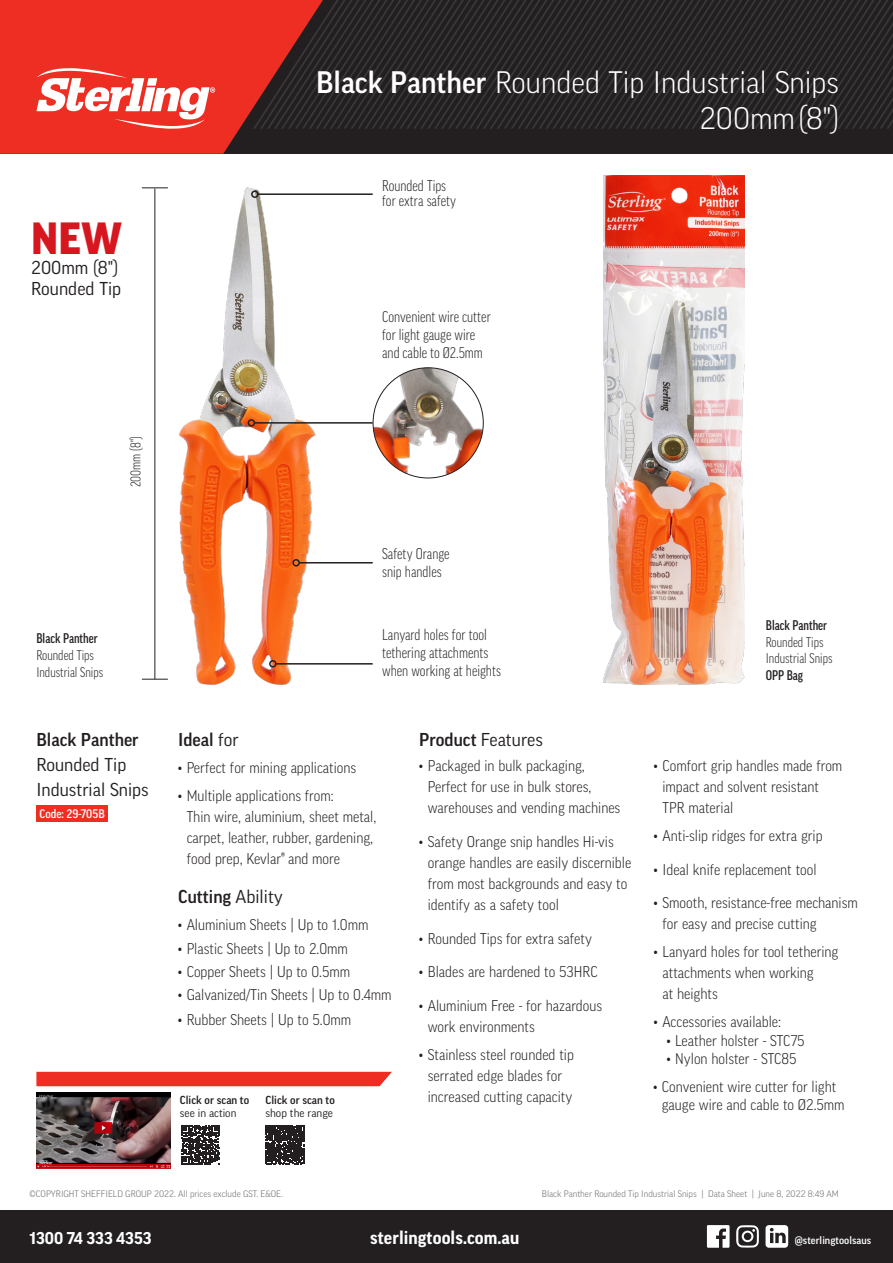
<style>
.page{position:relative;width:893px;height:1263px;background:#fff}
.page>*{position:absolute;margin:0;border:0;box-sizing:border-box;transform-origin:0 0}
.t1{font:900 43.5px "Good OT";color:#d7171f}
.t2{font:300 30px/36.5px "Good OT";color:#fff;text-align:right}
.t3{font:18px/21px "Good OT";color:#231f20}
.t4{font:500 18px "Good OT";color:#231f20}
.t5{font:700 18px "Good OT";letter-spacing:.005em;color:#fff}
.t6{font:700 16.5px "Good OT";letter-spacing:.005em;color:#fff}
.t7{font:300 15px/21px "Good OT Narr";color:#231f20}
.t8{font:300 condensed 15px/18px "Good OT";color:#231f20}
.sizes{font:300 condensed 13.5px "Good OT";color:#231f20}
.sizes-2{font:500 condensed 13.5px "Good OT";color:#231f20}
.Highlighted_text_cod{font:500 12px "Good OT Narr";color:#fff}
.t9{font:500 11.25px/13.5px "Good OT";color:#231f20}
.t10{font:500 10.5px "Good OT";letter-spacing:.005em;color:#fff}
.t11{font:300 9px "Good OT";color:#6c6d70}
.s1{font-weight:500}
.s2{font-weight:400}
</style>
<div class="page">
<div style="left:0;top:1210px;width:893px;height:53px;background:#231f20"></div>
<div style="left:0;top:0;width:893px;height:154px;background:#231f20"></div>
<svg style="left:843px;top:0;width:39px;height:129px"></svg>
<svg style="left:803px;top:0;width:40px;height:129px"></svg>
<svg style="left:764px;top:0;width:39px;height:129px"></svg>
<svg style="left:357px;top:0;width:407px;height:129px"></svg>
<svg style="left:707px;top:1225px;width:22px;height:23px"></svg>
<svg style="left:765px;top:1225px;width:23px;height:23px"></svg>
<svg style="left:736px;top:1225px;width:23px;height:22px"></svg>
<svg style="left:0;top:0;width:357px;height:154px;fill:#ee2e22"></svg>
<svg style="left:36px;top:60px;width:179px;height:77px;background:#f2665d"></svg>
<div style="left:36px;top:805px;width:72px;height:16px;background:#ee2e22"></div>
<img style="left:180px;top:187px;width:135px;height:498px">
<img style="left:604px;top:176px;width:140px;height:509px">
<div style="left:36px;top:1072px;width:356px;height:14px;background:#ee2e22"></div>
<svg style="left:265px;top:1125px;width:39px;height:39px;background:#363233"></svg>
<svg style="left:36px;top:1092px;width:135px;height:76px"></svg>
<img style="left:37px;top:1093px;width:133px;height:75px">
<svg style="left:181px;top:1125px;width:39px;height:39px"></svg>
<hr style="left:154px;top:188px;width:1px;height:491px;background:#231f20">
<svg style="left:142px;top:187px;width:26px;height:1px"></svg>
<svg style="left:142px;top:679px;width:26px;height:1px"></svg>
<img style="left:373px;top:368px;width:110px;height:110px;border-radius:55px">
<hr style="left:254px;top:422px;width:119px;height:2px;background:#231f20">
<div style="left:248px;top:419px;width:7px;height:8px;border:2px solid #231f20;border-radius:50%"></div>
<hr style="left:299px;top:562px;width:74px;height:1px;background:#231f20">
<div style="left:292px;top:559px;width:8px;height:7px;border:2px solid #231f20;border-radius:50%"></div>
<hr style="left:258px;top:193px;width:115px;height:2px;background:#231f20">
<div style="left:251px;top:190px;width:8px;height:8px;border:2px solid #231f20;border-radius:50%"></div>
<hr style="left:276px;top:663px;width:97px;height:2px;background:#231f20">
<div style="left:269px;top:660px;width:8px;height:8px;border:2px solid #231f20;border-radius:50%"></div>
<h2 class="t2" style="left:316px;top:64px;width:524px"><span class="s1">Black Panther</span> Rounded Tip Industrial Snips<br>200mm(8")</h2>
<p class="t1" style="left:31px;top:214px;width:92px">NEW</p>
<p class="t3" style="left:31px;top:258px;width:91px">200mm (8")<br>Rounded Tip</p>
<p class="t8" style="left:382px;top:178px;width:76px;line-height:15px">Rounded Tips for extra safety</p>
<p class="t8" style="left:382px;top:308px;width:110px">Convenient wire cutter for light gauge wire and cable to Ø2.5mm</p>
<p class="sizes" style="left:128px;top:487px;width:53px;rotate:-90deg">200mm (8")</p>
<p class="sizes-2" style="left:36px;top:631px;width:63px">Black Panther</p>
<p class="sizes" style="left:36px;top:648px;width:59px">Rounded Tips</p>
<p class="sizes" style="left:36px;top:664px;width:68px">Industrial Snips</p>
<p class="t4" style="left:36px;top:729px;width:104px">Black Panther</p>
<p class="t3" style="left:36px;top:754px;width:91px">Rounded Tip</p>
<p class="t3" style="left:36px;top:779px;width:114px">Industrial Snips</p>
<p class="Highlighted_text_cod" style="left:40px;top:807px;width:67px">Code: 29-705B</p>
<p class="t8" style="left:382px;top:544px;width:69px">Safety Orange snip handles</p>
<p class="t8" style="left:382px;top:626px;width:120px">Lanyard holes for tool tethering attachments when working at heights</p>
<p class="t4" style="left:178px;top:729px;width:62px">Ideal <span class="s2">for</span></p>
<p class="t7" style="left:178px;top:758px;width:180px">• Perfect for mining applications</p>
<p class="t7" style="left:187px;top:785px;width:191px;text-indent:-9px">• Multiple applications from:<br>Thin wire, aluminium, sheet metal, carpet, leather, rubber, gardening, food prep, Kevlar® and more</p>
<p class="t4" style="left:178px;top:886px;width:106px">Cutting <span class="s2">Ability</span></p>
<p class="t7" style="left:178px;top:914px;width:192px">• Aluminium Sheets | Up to 1.0mm</p>
<p class="t7" style="left:178px;top:938px;width:171px">• Plastic Sheets | Up to 2.0mm</p>
<p class="t7" style="left:178px;top:961px;width:173px">• Copper Sheets | Up to 0.5mm</p>
<p class="t7" style="left:178px;top:984px;width:215px">• Galvanized/Tin Sheets | Up to 0.4mm</p>
<p class="t7" style="left:178px;top:1009px;width:175px">• Rubber Sheets | Up to 5.0mm</p>
<p class="t9" style="left:180px;top:1093px;width:71px">Click or scan to <span class="s2">see in action</span></p>
<p class="t9" style="left:266px;top:1093px;width:71px">Click or scan to <span class="s2">shop the range</span></p>
<p class="t3" style="left:419px;top:729px;width:125px"><span class="s1">Product</span> Features</p>
<p class="t7" style="left:428px;top:755px;width:194px;text-indent:-9px">• Packaged in bulk packaging,<br>Perfect for use in bulk stores, warehouses and vending machines</p>
<p class="t7" style="left:428px;top:831px;width:205px;text-indent:-9px">• Safety Orange snip handles Hi-vis orange handles are easily discernible from most backgrounds and easy to identify as a safety tool</p>
<p class="t7" style="left:419px;top:928px;width:174px">• Rounded Tips for extra safety</p>
<p class="t7" style="left:419px;top:961px;width:180px">• Blades are hardened to 53HRC</p>
<p class="t7" style="left:428px;top:995px;width:176px;text-indent:-9px">• Aluminium Free - for hazardous work environments</p>
<p class="t7" style="left:419px;top:1044px;width:156px;text-align:center">• Stainless steel rounded tip serrated edge blades for increased cutting capacity</p>
<p class="sizes-2" style="left:766px;top:617px;width:63px">Black Panther</p>
<p class="sizes" style="left:766px;top:634px;width:59px">Rounded Tips</p>
<p class="sizes" style="left:766px;top:651px;width:68px">Industrial Snips</p>
<p class="sizes-2" style="left:766px;top:668px;width:39px">OPP Bag</p>
<p class="t7" style="left:662px;top:755px;width:181px;text-indent:-9px">• Comfort grip handles made from impact and solvent resistant<br>TPR material</p>
<p class="t7" style="left:654px;top:825px;width:170px">• Anti-slip ridges for extra grip</p>
<p class="t7" style="left:654px;top:859px;width:164px">• Ideal knife replacement tool</p>
<p class="t7" style="left:662px;top:892px;width:197px;text-indent:-9px">• Smooth, resistance-free mechanism for easy and precise cutting</p>
<p class="t7" style="left:662px;top:941px;width:177px;text-indent:-9px">• Lanyard holes for tool tethering attachments when working<br>at heights</p>
<p class="t7" style="left:654px;top:1011px;width:129px">• Accessories available:</p>
<p class="t7" style="left:667px;top:1030px;width:139px">• Leather holster - STC75</p>
<p class="t7" style="left:667px;top:1048px;width:131px">• Nylon holster - STC85</p>
<p class="t7" style="left:653px;top:1078px;width:193px;line-height:18px;text-align:center">• Convenient wire cutter for light gauge wire and cable to Ø2.5mm</p>
<p class="t11" style="left:30px;top:1189px;width:255px">©COPYRIGHT SHEFFIELD GROUP 2022. All prices exclude GST. E&amp;OE.</p>
<p class="t11" style="left:542px;top:1189px;width:299px">Black Panther Rounded Tip Industrial Snips | Data Sheet | June 8, 2022 8:49 AM</p>
<p class="t6" style="left:30px;top:1229px;width:124px">1300 74 333 4353</p>
<p class="t5" style="left:370px;top:1227px;width:151px">sterlingtools.com.au</p>
<p class="t10" style="left:795px;top:1234px;width:78px">@sterlingtoolsaus</p>
</div>
